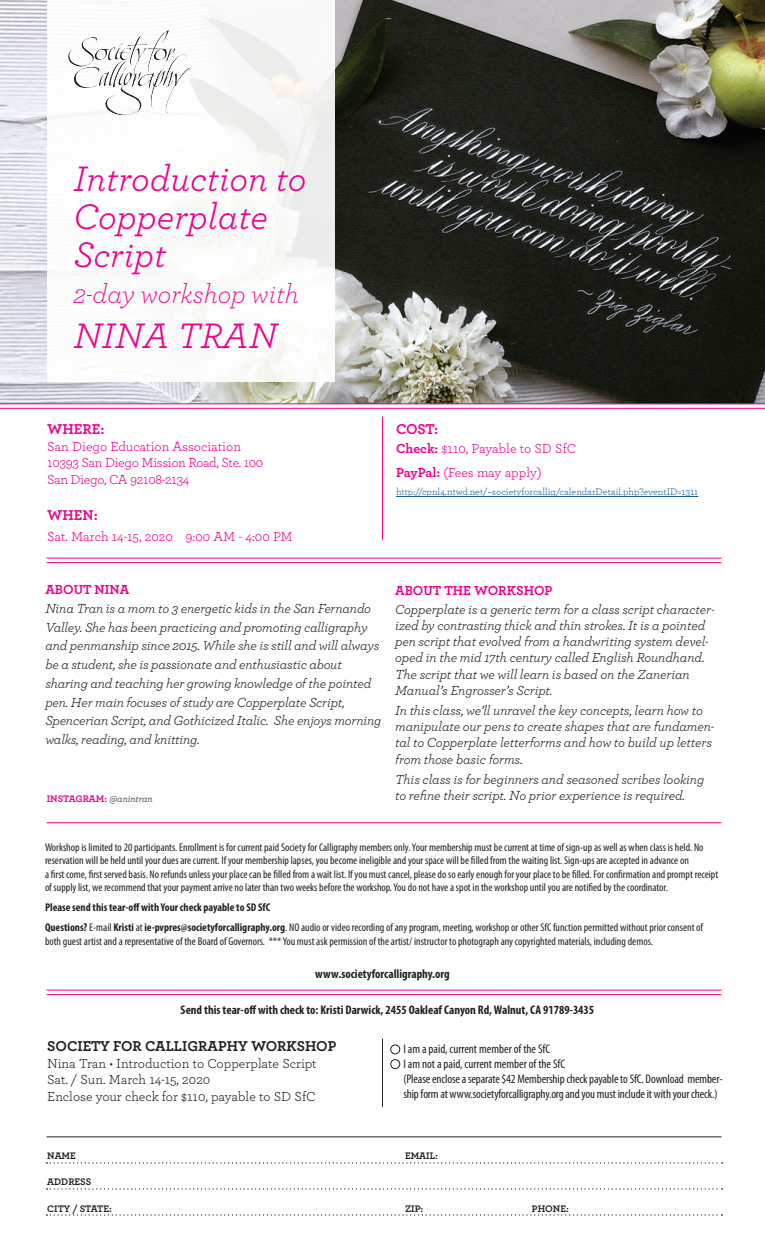
<style>
.page{position:relative;width:765px;height:1260px;background:#fff}
.page>*{position:absolute;margin:0;border:0;box-sizing:border-box;transform-origin:0 0}
.t1{font:italic 37.12px "Archer";color:#ed028c}
.t2{font:italic 300 27.38px "Archer";color:#ed028c}
.t3{font:700 15px "Archer";color:#231f20}
.t4{font:700 15px "Archer";color:#ed028c}
.t5{font:italic 13.75px/16.2px "Archer";letter-spacing:-.015em;color:#231f20}
.t6{font:13.75px "Archer";letter-spacing:-.01em;color:#ed028c}
.t7{font:13.75px "Archer";color:#231f20}
.t8{font:700 13.75px "Archer";color:#ed028c}
.t9{font:condensed 12.5px/15px "Myriad Pro";letter-spacing:-.01em;color:#231f20}
.t10{font:700 condensed 12.5px "Myriad Pro";color:#231f20}
.t11{font:condensed 11.25px/13.5px "Myriad Pro";color:#231f20}
.t12{font:700 condensed 11.25px "Myriad Pro";color:#231f20}
.t13{font:10px "Archer";color:#175d9e}
.t14{font:700 10px "Archer";color:#231f20}
.t15{font:700 10px "Archer";letter-spacing:-.005em;color:#ed028c}
.s1{font-weight:700}
.s2{font-weight:400;font-style:italic;color:#231f20}
</style>
<div class="page">
<img style="left:0;top:1px;width:765px;height:1215px">
<hr style="left:47px;top:990px;width:675px;height:1px;background:#ed028c">
<hr style="left:47px;top:994px;width:675px;height:1px;background:#ed028c">
<hr style="left:47px;top:558px;width:675px;height:1px;background:#ed028c">
<hr style="left:47px;top:562px;width:675px;height:1px;background:#ed028c">
<hr style="left:0;top:408px;width:765px;height:1px;background:#ed028c">
<hr style="left:47px;top:823px;width:675px;height:1px;background:#ed028c">
<hr style="left:0;top:404px;width:765px;height:1px;background:#ed028c">
<div style="left:47px;top:0;width:288px;height:382px;background:#fff"></div>
<img style="left:68px;top:30px;width:128px;height:86px">
<hr style="left:47px;top:1137px;width:675px;height:1px;background:#231f20">
<svg style="left:47px;top:1162px;width:676px;height:2px"></svg>
<svg style="left:47px;top:1214px;width:676px;height:2px"></svg>
<svg style="left:47px;top:1188px;width:676px;height:2px"></svg>
<hr style="left:382px;top:1039px;width:1px;height:68px;background:#231f20">
<div style="left:390px;top:1045px;width:10px;height:9px;border:1px solid #231f20;border-radius:50%"></div>
<div style="left:390px;top:1059px;width:10px;height:10px;border:1px solid #231f20;border-radius:50%"></div>
<hr style="left:382px;top:417px;width:1px;height:123px;background:#ed028c">
<hr style="left:396px;top:496px;width:302px;height:1px;background:#175d9e">
<p class="t1" style="left:74px;top:152px;width:234px">Introduction to</p>
<p class="t1" style="left:74px;top:190px;width:196px">Copperplate</p>
<p class="t1" style="left:74px;top:229px;width:94px">Script</p>
<p class="t2" style="left:74px;top:276px;width:227px">2-day workshop with</p>
<p class="t1" style="left:74px;top:309px;width:205px">NINA TRAN</p>
<p class="t4" style="left:47px;top:417px;width:59px">WHERE:</p>
<p class="t6" style="left:47px;top:437px;width:195px">San Diego Education Association</p>
<p class="t6" style="left:47px;top:453px;width:218px">10393 San Diego Mission Road, Ste. 100</p>
<p class="t6" style="left:47px;top:470px;width:144px">San Diego, CA 92108-2134</p>
<p class="t4" style="left:47px;top:503px;width:52px">WHEN:</p>
<p class="t6" style="left:47px;top:527px;width:247px">Sat. March 14-15, 2020 9:00 AM - 4:00 PM</p>
<p class="t4" style="left:396px;top:417px;width:44px">COST:</p>
<p class="t6" style="left:396px;top:439px;width:182px"><span class="s1">Check:</span> $110, Payable to SD SfC</p>
<p class="t6" style="left:396px;top:463px;width:147px"><span class="s1">PayPal:</span> (Fees may apply)</p>
<p class="t13" style="left:396px;top:485px;width:304px">http://cpnl4.ntwd.net/~societyforcallig/calendarDetail.php?eventID=1311</p>
<p class="t8" style="left:45px;top:579px;width:86px">ABOUT NINA</p>
<p class="t5" style="left:45px;top:598px;width:335px;line-height:18.8px">Nina Tran is a mom to 3 energetic kids in the San Fernando Valley. She has been practicing and promoting calligraphy and penmanship since 2015. While she is still and will always be a student, she is passionate and enthusiastic about</p>
<p class="t5" style="left:45px;top:673px;width:327px;line-height:18.8px">sharing and teaching her growing knowledge of the pointed pen. Her main focuses of study are Copperplate Script,</p>
<p class="t5" style="left:45px;top:711px;width:338px;line-height:18.8px">Spencerian Script, and Gothicized Italic. She enjoys morning walks, reading, and knitting.</p>
<p class="t15" style="left:47px;top:790px;width:107px">INSTAGRAM: <span class="s2">@anintran</span></p>
<p class="t8" style="left:395px;top:580px;width:159px">ABOUT THE WORKSHOP</p>
<p class="t5" style="left:395px;top:600px;width:321px">Copperplate is a generic term for a class script character&shy;ized by contrasting thick and thin strokes. It is a pointed pen script that evolved from a handwriting system devel&shy;oped in the mid 17th century called English Roundhand.<br>The script that we will learn is based on the Zanerian</p>
<p class="t5" style="left:395px;top:682px;width:159px">Manual’s Engrosser’s Script.</p>
<p class="t5" style="left:395px;top:702px;width:321px">In this class, we’ll unravel the key concepts, learn how to manipulate our pens to create shapes that are fundamen&shy;tal to Copperplate letterforms and how to build up letters from those basic forms.</p>
<p class="t5" style="left:395px;top:770px;width:311px">This class is for beginners and seasoned scribes looking to refine their script. No prior experience is required.</p>
<p class="t11" style="left:45px;top:840px;width:660px">Workshop is limited to 20 participants. Enrollment is for current paid Society for Calligraphy members only. Your membership must be current at time of sign-up as well as when class is held. No reservation will be held until your dues are current. If your membership lapses, you become ineligible and your space will be filled from the waiting list. Sign-ups are accepted in advance on</p>
<p class="t11" style="left:45px;top:867px;width:675px">a first come, first served basis. No refunds unless your place can be filled from a wait list. If you must cancel, please do so early enough for your place to be filled. For confirmation and prompt receipt of supply list, we recommend that your payment arrive no later than two weeks before the workshop. You do not have a spot in the workshop until you are notified by the coordinator.</p>
<p class="t12" style="left:45px;top:900px;width:227px">Please send this tear-off with Your check payable to SD SfC</p>
<p class="t11" style="left:45px;top:921px;width:660px"><span class="s1">Questions?</span> E-mail <span class="s1">Kristi</span> at <span class="s1">ie-pvpres@societyforcalligraphy.org</span>. NO audio or video recording of any program, meeting, workshop or other SfC function permitted without prior consent of both guest artist and a representative of the Board of Governors. *** You must ask permission of the artist/ instructor to photograph any copyrighted materials, including demos.</p>
<p class="t10" style="left:315px;top:966px;width:136px">www.societyforcalligraphy.org</p>
<p class="t10" style="left:181px;top:1002px;width:415px">Send this tear-off with check to: Kristi Darwick, 2455 Oakleaf Canyon Rd, Walnut, CA 91789-3435</p>
<p class="t3" style="left:47px;top:1035px;width:291px">SOCIETY FOR CALLIGRAPHY WORKSHOP</p>
<p class="t7" style="left:47px;top:1054px;width:271px">Nina Tran • Introduction to Copperplate Script</p>
<p class="t7" style="left:47px;top:1070px;width:165px">Sat. / Sun. March 14-15, 2020</p>
<p class="t7" style="left:47px;top:1087px;width:270px">Enclose your check for $110, payable to SD SfC</p>
<p class="t9" style="left:403px;top:1042px;width:148px">I am a paid, current member of the SfC</p>
<p class="t9" style="left:403px;top:1057px;width:163px">I am not a paid, current member of the SfC</p>
<p class="t9" style="left:403px;top:1072px;width:321px">(Please enclose a separate $42 Membership check payable to SfC. Download member&shy;ship form at www.societyforcalligraphy.org and you must include it with your check.)</p>
<p class="t14" style="left:47px;top:1148px;width:30px">NAME</p>
<p class="t14" style="left:47px;top:1174px;width:46px">ADDRESS</p>
<p class="t14" style="left:47px;top:1200px;width:66px">CITY / STATE:</p>
<p class="t14" style="left:405px;top:1148px;width:34px">EMAIL:</p>
<p class="t14" style="left:405px;top:1200px;width:20px">ZIP:</p>
<p class="t14" style="left:532px;top:1200px;width:38px">PHONE:</p>
</div>
